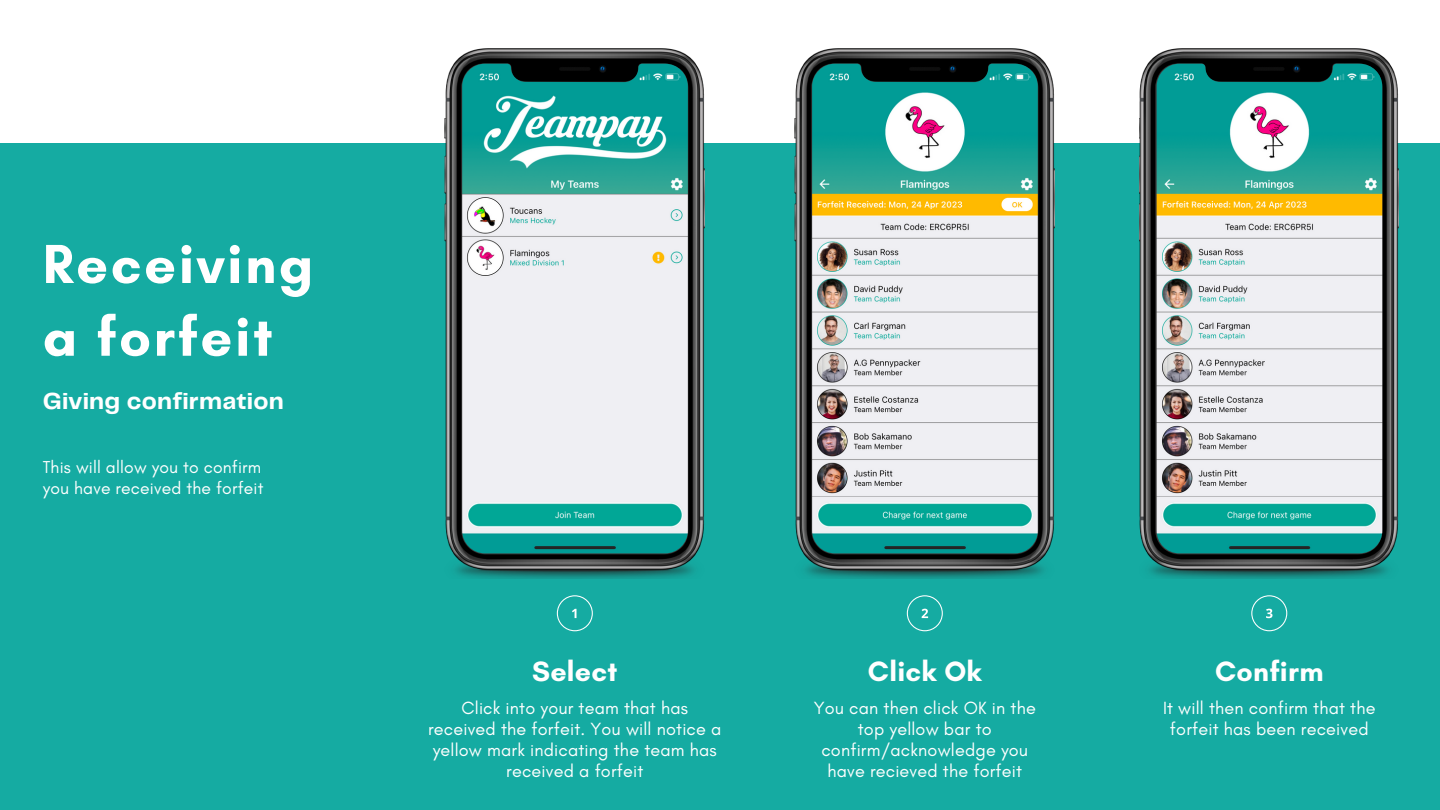
<style>
.page{position:relative;width:1440px;height:810px;background:#15aba2}
.page>*{position:absolute;margin:0;border:0;box-sizing:border-box;transform-origin:0 0}
.t1{font:700 56px/72.8px "Glacial Indifference";letter-spacing:.045em;color:#fff}
.t2{font:700 28.5px "Glacial Indifference";letter-spacing:.01em;color:#fff}
.t3{font:700 24.1px "Telegraf";letter-spacing:.01em;color:#fff}
.t4{font:18px/21px "Glacial Indifference";letter-spacing:.01em;color:#fff;text-align:center}
.t5{font:17.5px/21px "Glacial Indifference";letter-spacing:.01em;color:#fff}
</style>
<div class="page">
<div style="left:0;top:0;width:1440px;height:143px;background:#fff"></div>
<img style="left:445px;top:49px;width:260px;height:529px">
<img style="left:462px;top:64px;width:226px;height:489px">
<img style="left:794px;top:49px;width:261px;height:529px">
<img style="left:812px;top:64px;width:226px;height:489px">
<img style="left:1139px;top:49px;width:260px;height:529px">
<img style="left:1157px;top:64px;width:225px;height:489px">
<svg style="left:557px;top:595px;width:36px;height:36px"></svg>
<svg style="left:907px;top:595px;width:36px;height:36px"></svg>
<svg style="left:1251px;top:595px;width:36px;height:36px"></svg>
<h1 class="t1" style="left:43px;top:227px;width:272px">Receiving a forfeit</h1>
<h3 class="t3" style="left:43px;top:391px;width:243px">Giving confirmation</h3>
<p class="t5" style="left:43px;top:457px;width:222px">This will allow you to confirm you have received the forfeit</p>
<h2 class="t2" style="left:532px;top:654px;width:87px">Select</h2>
<p class="t4" style="left:428px;top:697px;width:295px">Click into your team that has received the forfeit. You will notice a yellow mark indicating the team has received a forfeit</p>
<h2 class="t2" style="left:868px;top:654px;width:115px">Click Ok</h2>
<h2 class="t2" style="left:1215px;top:654px;width:110px">Confirm</h2>
<p class="t4" style="left:814px;top:697px;width:224px">You can then click OK in the top yellow bar to confirm/acknowledge you have recieved the forfeit</p>
<p class="t4" style="left:1163px;top:697px;width:214px">It will then confirm that the forfeit has been received</p>
</div>
